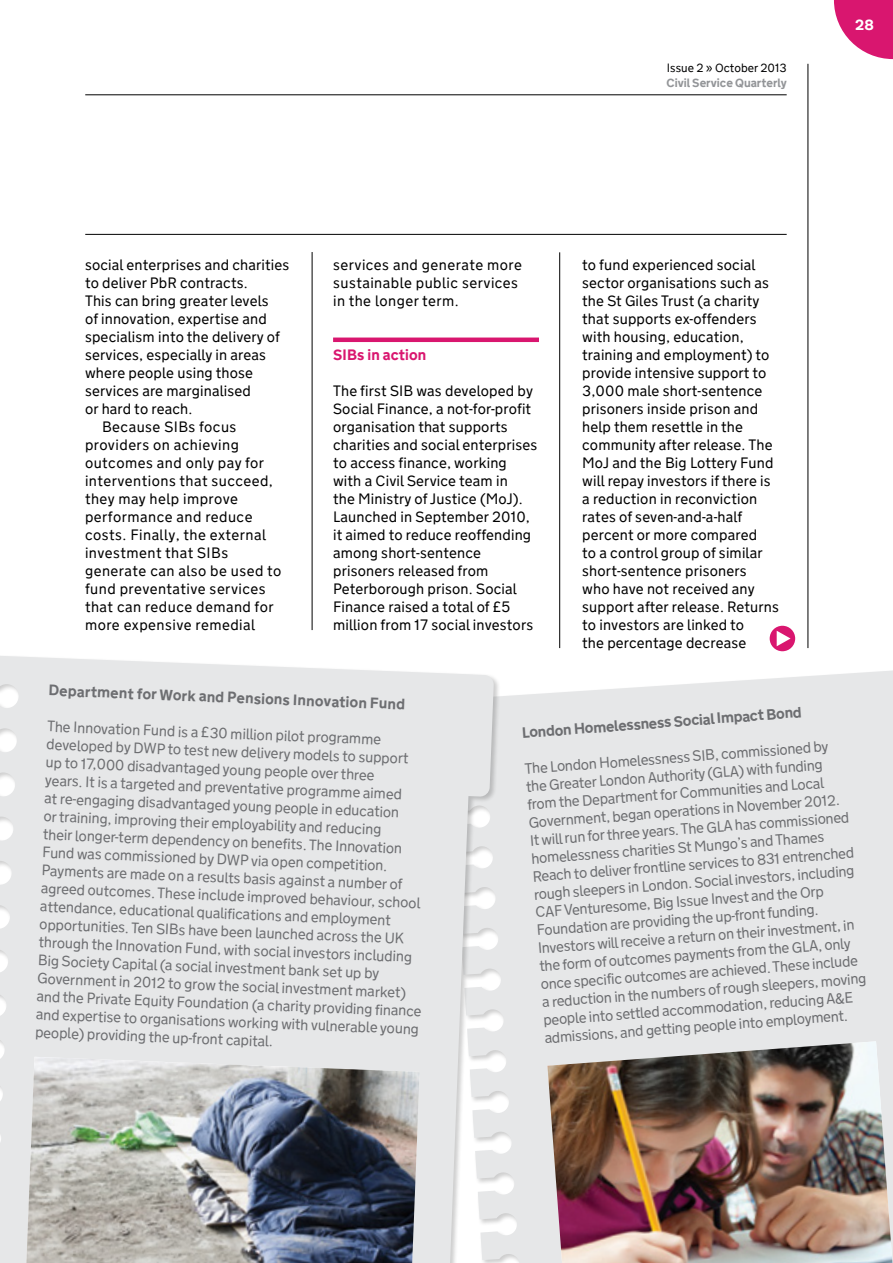
<style>
.page{position:relative;width:893px;height:1263px;background:#fff}
.page>*{position:absolute;margin:0;border:0;box-sizing:border-box;transform-origin:0 0}
.t1{font:15px/18px "GDS Transport Website";color:#6d6e71}
.t2{font:15px/18px "GDS Transport Website";letter-spacing:.01em;color:#000}
.t3{font:15px/18px "GDS Transport Website";letter-spacing:.03em;color:#000}
.t4{font:700 15px "GDS Transport Website";color:#6d6e71}
.t5{font:700 15px "GDS Transport Website";letter-spacing:.01em;color:#d9166f}
.t6{font:700 15px "GDS Transport Website";color:#fff}
.t7{font:700 12px "GDS Transport Website";color:#939598}
.t8{font:12px "GDS Transport Website";color:#000}
</style>
<div class="page">
<div style="left:501px;top:670px;width:392px;height:593px;background:#e6e7e8"></div>
<hr style="left:333px;top:338px;width:206px;height:4px;background:#d9166f">
<svg style="left:834px;top:0;width:59px;height:59px"></svg>
<hr style="left:312px;top:252px;width:1px;height:378px;background:#000">
<hr style="left:559px;top:252px;width:1px;height:396px;background:#000">
<hr style="left:85px;top:234px;width:702px;height:1px;background:#000">
<hr style="left:85px;top:95px;width:702px;height:1px;background:#000">
<hr style="left:808px;top:64px;width:1px;height:584px;background:#000">
<svg style="left:770px;top:626px;width:25px;height:25px"></svg>
<svg style="left:0;top:656px;width:494px;height:607px;background:#e7e8e8"></svg>
<img style="left:26px;top:1057px;width:394px;height:206px">
<img style="left:547px;top:1041px;width:345px;height:222px">
<p class="t8" style="left:667px;top:61px;width:121px">Issue 2 » October 2013</p>
<p class="t7" style="left:666px;top:76px;width:122px">Civil Service Quarterly</p>
<p class="t2" style="left:85px;top:256px;width:206px">social enterprises and charities to deliver PbR contracts.<br>This can bring greater levels<br>of innovation, expertise and specialism into the delivery of services, especially in areas where people using those services are marginalised<br>or hard to reach.</p>
<p class="t3" style="left:85px;top:418px;width:198px;text-indent:17px">Because SIBs focus providers on achieving outcomes and only pay for interventions that succeed, they may help improve performance and reduce costs. Finally, the external investment that SIBs generate can also be used to fund preventative services that can reduce demand for more expensive remedial</p>
<p class="t3" style="left:333px;top:256px;width:190px">services and generate more sustainable public services in the longer term.</p>
<p class="t5" style="left:333px;top:346px;width:95px">SIBs in action</p>
<p class="t2" style="left:333px;top:382px;width:206px">The first SIB was developed by<br>Social Finance, a not-for-profit organisation that supports charities and social enterprises to access finance, working with a Civil Service team in<br>the Ministry of Justice (MoJ).<br>Launched in September 2010, it aimed to reduce reoffending among short-sentence prisoners released from<br>Peterborough prison. Social<br>Finance raised a total of £5 million from 17 social investors</p>
<p class="t2" style="left:582px;top:256px;width:198px">to fund experienced social sector organisations such as the St Giles Trust (a charity that supports ex-offenders with housing, education, training and employment) to provide intensive support to<br>3,000 male short-sentence prisoners inside prison and help them resettle in the community after release. The<br>MoJ and the Big Lottery Fund will repay investors if there is a reduction in reconviction rates of seven-and-a-half percent or more compared<br>to a control group of similar short-sentence prisoners<br>who have not received any support after release. Returns to investors are linked to<br>the percentage decrease</p>
<p class="t6" style="left:855px;top:16px;width:20px">28</p>
<p class="t4" style="left:49px;top:682px;width:358px;rotate:2deg">Department for Work and Pensions Innovation Fund</p>
<p class="t1" style="left:46px;top:718px;width:387px;rotate:2deg">The Innovation Fund is a £30 million pilot programme developed by DWP to test new delivery models to support<br>up to 17,000 disadvantaged young people over three<br>years. It is a targeted and preventative programme aimed<br>at re-engaging disadvantaged young people in education<br>or training, improving their employability and reducing<br>their longer-term dependency on benefits. The Innovation Fund was commissioned by DWP via open competition.<br>Payments are made on a results basis against a number of agreed outcomes. These include improved behaviour, school attendance, educational qualifications and employment opportunities. Ten SIBs have been launched across the UK through the Innovation Fund, with social investors including Big Society Capital (a social investment bank set up by Government in 2012 to grow the social investment market) and the Private Equity Foundation (a charity providing finance and expertise to organisations working with vulnerable young people) providing the up-front capital.</p>
<p class="t4" style="left:521px;top:724px;width:282px;rotate:-4deg">London Homelessness Social Impact Bond</p>
<p class="t1" style="left:524px;top:759px;width:328px;rotate:-4deg">The London Homelessness SIB, commissioned by the Greater London Authority (GLA) with funding from the Department for Communities and Local Government, began operations in November 2012.<br>It will run for three years. The GLA has commissioned homelessness charities St Mungo’s and Thames Reach to deliver frontline services to 831 entrenched rough sleepers in London. Social investors, including CAF Venturesome, Big Issue Invest and the Orp Foundation are providing the up-front funding.<br>Investors will receive a return on their investment, in the form of outcomes payments from the GLA, only once specific outcomes are achieved. These include a reduction in the numbers of rough sleepers, moving people into settled accommodation, reducing A&amp;E admissions, and getting people into employment.</p>
</div>
